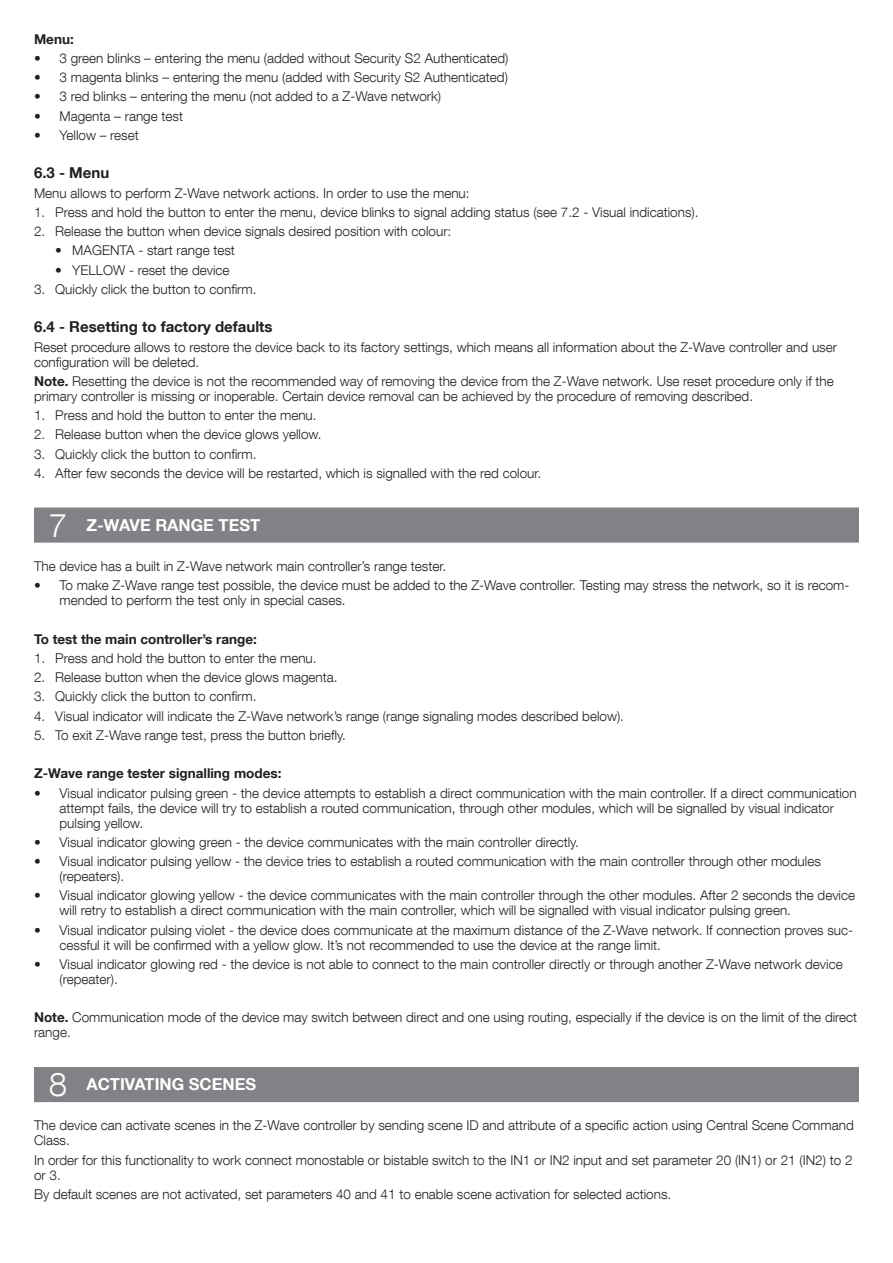
<style>
.page{position:relative;width:893px;height:1263px;background:#fff}
.page>*{position:absolute;margin:0;border:0;box-sizing:border-box;transform-origin:0 0}
.t1{font:300 33px "Helvetica Neue LT Com";color:#fff}
.titolo{font:700 16.5px "Helvetica Neue LT Com";color:#fff}
.Subchapter{font:700 15px "Helvetica Neue LT Com";color:#231f20}
.t2{font:300 13.5px/15px "Helvetica Neue LT Com";color:#231f20}
.t3{font:700 13.5px "Helvetica Neue LT Com";color:#231f20}
.s1{font-weight:700}
</style>
<div class="page">
<div style="left:34px;top:507px;width:825px;height:36px;background:#808285"></div>
<div style="left:34px;top:1067px;width:825px;height:35px;background:#808285"></div>
<p class="t3" style="left:34px;top:30px;width:41px">Menu:</p>
<p class="t2" style="left:34px;top:50px;width:476px">• 3 green blinks – entering the menu (added without Security S2 Authenticated)</p>
<p class="t2" style="left:34px;top:70px;width:475px">• 3 magenta blinks – entering the menu (added with Security S2 Authenticated)</p>
<p class="t2" style="left:34px;top:89px;width:409px">• 3 red blinks – entering the menu (not added to a Z-Wave network)</p>
<p class="t2" style="left:34px;top:108px;width:151px">• Magenta – range test</p>
<p class="t2" style="left:34px;top:127px;width:106px">• Yellow – reset</p>
<p class="Subchapter" style="left:34px;top:164px;width:77px">6.3 - Menu</p>
<p class="t2" style="left:34px;top:185px;width:437px">Menu allows to perform Z-Wave network actions. In order to use the menu:</p>
<p class="t2" style="left:34px;top:204px;width:666px">1. Press and hold the button to enter the menu, device blinks to signal adding status (see 7.2 - Visual indications).</p>
<p class="t2" style="left:34px;top:224px;width:419px">2. Release the button when device signals desired position with colour:</p>
<p class="t2" style="left:55px;top:243px;width:181px">• MAGENTA - start range test</p>
<p class="t2" style="left:55px;top:262px;width:176px">• YELLOW - reset the device</p>
<p class="t2" style="left:34px;top:281px;width:224px">3. Quickly click the button to confirm.</p>
<p class="Subchapter" style="left:34px;top:318px;width:240px">6.4 - Resetting to factory defaults</p>
<p class="t2" style="left:34px;top:339px;width:804px">Reset procedure allows to restore the device back to its factory settings, which means all information about the Z-Wave controller and user configuration will be deleted.</p>
<p class="t2" style="left:34px;top:373px;width:801px"><span class="s1">Note.</span> Resetting the device is not the recommended way of removing the device from the Z-Wave network. Use reset procedure only if the primary controller is missing or inoperable. Certain device removal can be achieved by the procedure of removing described.</p>
<p class="t2" style="left:34px;top:408px;width:284px">1. Press and hold the button to enter the menu.</p>
<p class="t2" style="left:34px;top:427px;width:289px">2. Release button when the device glows yellow.</p>
<p class="t2" style="left:34px;top:446px;width:224px">3. Quickly click the button to confirm.</p>
<p class="t2" style="left:34px;top:465px;width:509px">4. After few seconds the device will be restarted, which is signalled with the red colour.</p>
<p class="t1" style="left:49px;top:505px;width:20px">7</p>
<p class="titolo" style="left:86px;top:515px;width:175px">Z-WAVE RANGE TEST</p>
<p class="t2" style="left:34px;top:558px;width:414px">The device has a built in Z-Wave network main controller’s range tester.</p>
<p class="t2" style="left:60px;top:577px;width:791px;text-indent:-26px">• To make Z-Wave range test possible, the device must be added to the Z-Wave controller. Testing may stress the network, so it is recom&shy;mended to perform the test only in special cases.</p>
<p class="t3" style="left:34px;top:630px;width:224px">To test the main controller’s range:</p>
<p class="t2" style="left:34px;top:650px;width:284px">1. Press and hold the button to enter the menu.</p>
<p class="t2" style="left:34px;top:669px;width:305px">2. Release button when the device glows magenta.</p>
<p class="t2" style="left:34px;top:689px;width:224px">3. Quickly click the button to confirm.</p>
<p class="t2" style="left:34px;top:708px;width:591px">4. Visual indicator will indicate the Z-Wave network’s range (range signaling modes described below).</p>
<p class="t2" style="left:34px;top:727px;width:313px">5. To exit Z-Wave range test, press the button briefly.</p>
<p class="t3" style="left:34px;top:765px;width:249px">Z-Wave range tester signalling modes:</p>
<p class="t2" style="left:60px;top:785px;width:799px;text-indent:-26px">• Visual indicator pulsing green - the device attempts to establish a direct communication with the main controller. If a direct communication attempt fails, the device will try to establish a routed communication, through other modules, which will be signalled by visual indicator pulsing yellow.</p>
<p class="t2" style="left:34px;top:834px;width:547px">• Visual indicator glowing green - the device communicates with the main controller directly.</p>
<p class="t2" style="left:60px;top:854px;width:763px;text-indent:-26px">• Visual indicator pulsing yellow - the device tries to establish a routed communication with the main controller through other modules (repeaters).</p>
<p class="t2" style="left:60px;top:888px;width:797px;text-indent:-26px">• Visual indicator glowing yellow - the device communicates with the main controller through the other modules. After 2 seconds the device will retry to establish a direct communication with the main controller, which will be signalled with visual indicator pulsing green.</p>
<p class="t2" style="left:60px;top:922px;width:795px;text-indent:-26px">• Visual indicator pulsing violet - the device does communicate at the maximum distance of the Z-Wave network. If connection proves suc&shy;cessful it will be confirmed with a yellow glow. It’s not recommended to use the device at the range limit.</p>
<p class="t2" style="left:60px;top:956px;width:785px;text-indent:-26px">• Visual indicator glowing red - the device is not able to connect to the main controller directly or through another Z-Wave network device (repeater).</p>
<p class="t2" style="left:34px;top:1010px;width:825px"><span class="s1">Note.</span> Communication mode of the device may switch between direct and one using routing, especially if the device is on the limit of the direct range.</p>
<p class="t1" style="left:49px;top:1064px;width:20px">8</p>
<p class="titolo" style="left:86px;top:1074px;width:171px">ACTIVATING SCENES</p>
<p class="t2" style="left:34px;top:1118px;width:821px">The device can activate scenes in the Z-Wave controller by sending scene ID and attribute of a specific action using Central Scene Command<br>Class.</p>
<p class="t2" style="left:34px;top:1152px;width:820px">In order for this functionality to work connect monostable or bistable switch to the IN1 or IN2 input and set parameter 20 (IN1) or 21 (IN2) to 2 or 3.</p>
<p class="t2" style="left:34px;top:1186px;width:639px">By default scenes are not activated, set parameters 40 and 41 to enable scene activation for selected actions.</p>
</div>
